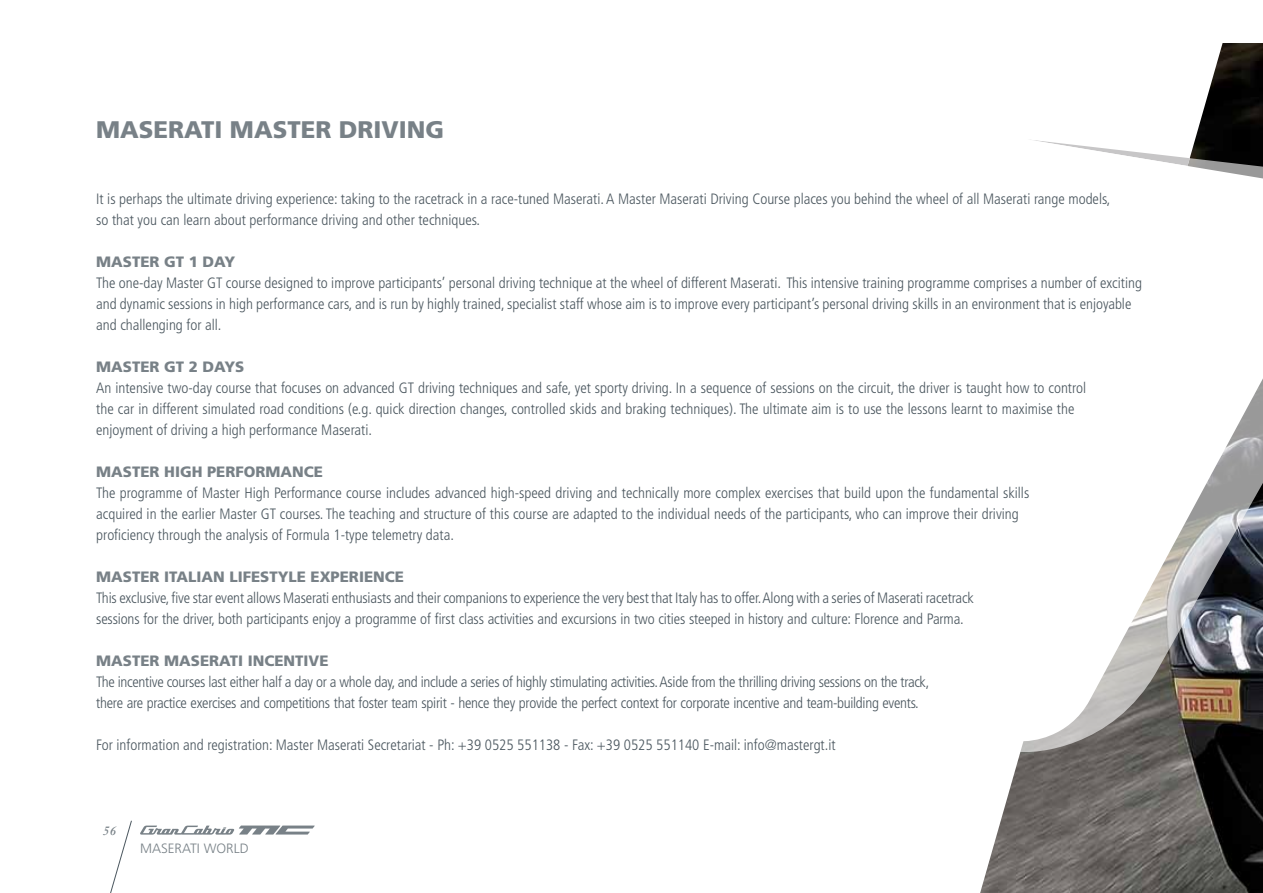
<style>
.page{position:relative;width:1263px;height:893px;background:#fff}
.page>*{position:absolute;margin:0;border:0;box-sizing:border-box;transform-origin:0 0}
.t1{font:900 24px "Frutiger LT Std";color:#788187}
.t2{font:300 condensed 15px/21px "Frutiger";color:#4b575f}
.t3{font:300 condensed 15px/21px "Frutiger";letter-spacing:-.02em;color:#4b575f}
.t4{font:900 15px "Frutiger LT Std";color:#788187}
.t5{font:300 13.5px "Frutiger LT Std";color:#788187}
.t6{font:italic 600 13.5px "Bembo Std";color:#788187}
</style>
<div class="page">
<img style="left:1235px;top:43px;width:28px;height:850px">
<svg style="left:980px;top:43px;width:255px;height:850px"></svg>
<svg style="left:980px;top:128px;width:283px;height:626px"></svg>
<svg style="left:110px;top:820px;width:22px;height:73px"></svg>
<svg style="left:140px;top:825px;width:175px;height:10px"></svg>
<h1 class="t1" style="left:96px;top:115px;width:40px">MASERATI</h1>
<h1 class="t1" style="left:230px;top:115px;width:41px">MASTER</h1>
<h1 class="t1" style="left:339px;top:115px;width:34px">DRIVING</h1>
<p class="t2" style="left:96px;top:188px;width:1016px">It is perhaps the ultimate driving experience: taking to the racetrack in a race-tuned Maserati. A Master Maserati Driving Course places you behind the wheel of all Maserati range models, so that you can learn about performance driving and other techniques.</p>
<p class="t4" style="left:96px;top:253px;width:140px">MASTER GT 1 DAY</p>
<p class="t2" style="left:96px;top:272px;width:1047px">The one-day Master GT course designed to improve participants’ personal driving technique at the wheel of different Maserati. This intensive training programme comprises a number of exciting and dynamic sessions in high performance cars, and is run by highly trained, specialist staff whose aim is to improve every participant’s personal driving skills in an environment that is enjoyable and challenging for all.</p>
<p class="t4" style="left:96px;top:358px;width:150px">MASTER GT 2 DAYS</p>
<p class="t2" style="left:96px;top:377px;width:991px">An intensive two-day course that focuses on advanced GT driving techniques and safe, yet sporty driving. In a sequence of sessions on the circuit, the driver is taught how to control the car in different simulated road conditions (e.g. quick direction changes, controlled skids and braking techniques). The ultimate aim is to use the lessons learnt to maximise the enjoyment of driving a high performance Maserati.</p>
<p class="t4" style="left:96px;top:463px;width:228px">MASTER HIGH PERFORMANCE</p>
<p class="t2" style="left:96px;top:482px;width:934px">The programme of Master High Performance course includes advanced high-speed driving and technically more complex exercises that build upon the fundamental skills acquired in the earlier Master GT courses. The teaching and structure of this course are adapted to the individual needs of the participants, who can improve their driving proficiency through the analysis of Formula 1-type telemetry data.</p>
<p class="t4" style="left:96px;top:568px;width:309px">MASTER ITALIAN LIFESTYLE EXPERIENCE</p>
<p class="t2" style="left:96px;top:587px;width:879px">This exclusive, five star event allows Maserati enthusiasts and their companions to experience the very best that Italy has to offer. Along with a series of Maserati racetrack sessions for the driver, both participants enjoy a programme of first class activities and excursions in two cities steeped in history and culture: Florence and Parma.</p>
<p class="t4" style="left:96px;top:652px;width:26px">MASTER</p>
<p class="t4" style="left:164px;top:652px;width:25px">MASERATI</p>
<p class="t4" style="left:248px;top:652px;width:16px">INCENTIVE</p>
<p class="t3" style="left:96px;top:671px;width:835px">The incentive courses last either half a day or a whole day, and include a series of highly stimulating activities. Aside from the thrilling driving sessions on the track, there are practice exercises and competitions that foster team spirit - hence they provide the perfect context for corporate incentive and team-building events.</p>
<p class="t2" style="left:96px;top:734px;width:741px">For information and registration: Master Maserati Secretariat - Ph: +39 0525 551138 - Fax: +39 0525 551140 E-mail: info@mastergt.it</p>
<p class="t6" style="left:103px;top:823px;width:15px">56</p>
<p class="t5" style="left:140px;top:841px;width:108px">MASERATI WORLD</p>
</div>
